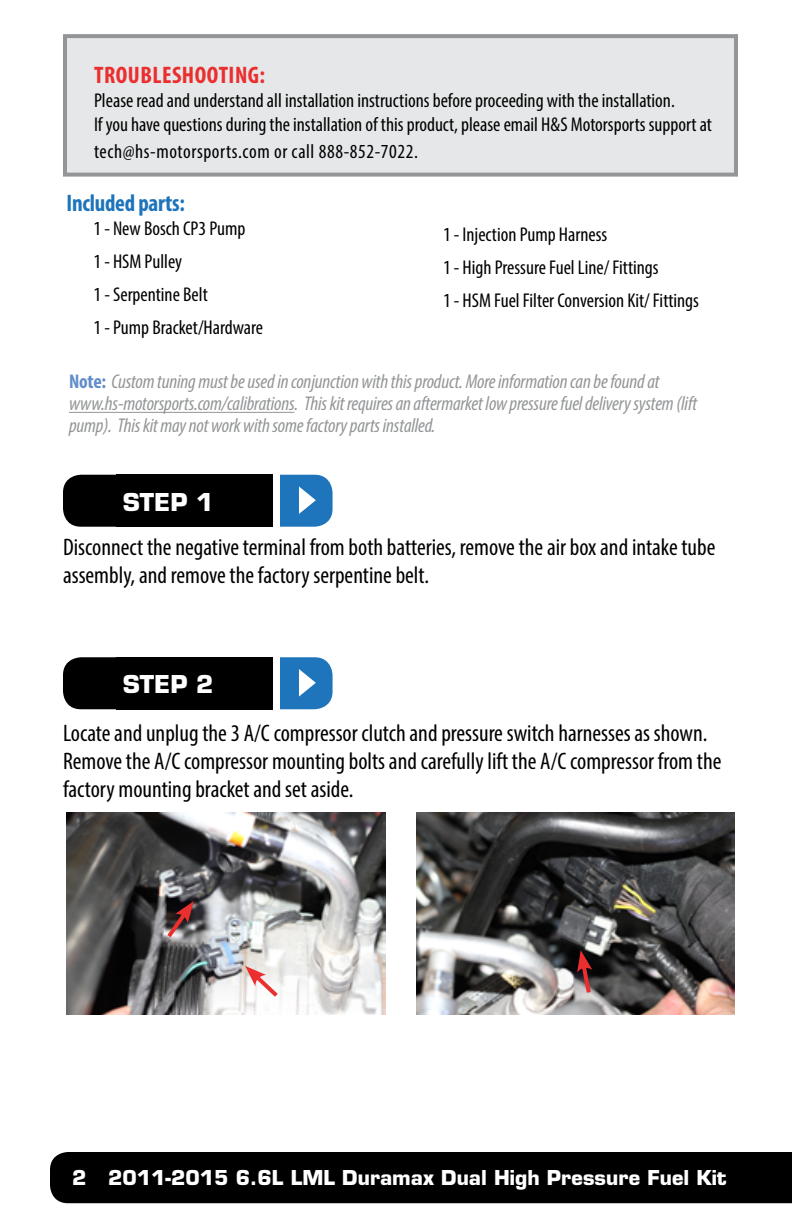
<style>
.page{position:relative;width:792px;height:1224px;background:#fff}
.page>*{position:absolute;margin:0;border:0;box-sizing:border-box;transform-origin:0 0}
.t1{font:condensed 24px/28px "Myriad Pro";color:#000}
.t2{font:700 condensed 24px "Myriad Pro";letter-spacing:.02em;color:#eb2e2e}
.t3{font:700 condensed 24px "Myriad Pro";letter-spacing:-.01em;color:#1e74bb}
.t4{font:700 24px "Eurostile LT Std";color:#fff}
.t5{font:condensed 20px/33px "Myriad Pro";color:#000}
.t6{font:italic condensed 20px/22px "Myriad Pro";letter-spacing:-.01em;color:#939597}
.t7{font:700 20px "Eurostile LT Std";color:#fff}
.t8{font:condensed 20px "Myriad Pro";letter-spacing:.03em;color:#000}
.s1{font-weight:700;font-style:normal;color:#618dc9}
</style>
<div class="page">
<div style="left:50px;top:1152px;width:742px;height:51px;background:#000"></div>
<div style="left:65px;top:36px;width:671px;height:139px;background:#e6e7e8"></div>
<div style="left:63px;top:34px;width:675px;height:143px;border:4px solid #939598"></div>
<img style="left:66px;top:813px;width:319px;height:202px">
<img style="left:416px;top:813px;width:319px;height:202px">
<div style="left:63px;top:475px;width:149px;height:52px;background:#000;border-radius:18px"></div>
<div style="left:253px;top:475px;width:80px;height:52px;background:#1f75bb;border-radius:18px"></div>
<div style="left:116px;top:475px;width:161px;height:52px;background:#000"></div>
<div style="left:273px;top:471px;width:6px;height:58px;background:#fff"></div>
<svg style="left:299px;top:486px;width:17px;height:28px"></svg>
<div style="left:63px;top:657px;width:149px;height:52px;background:#000;border-radius:18px"></div>
<div style="left:253px;top:657px;width:80px;height:52px;background:#1f75bb;border-radius:18px"></div>
<div style="left:116px;top:657px;width:161px;height:52px;background:#000"></div>
<div style="left:273px;top:654px;width:6px;height:57px;background:#fff"></div>
<svg style="left:299px;top:669px;width:17px;height:28px"></svg>
<hr style="left:69px;top:412px;width:225px;height:1px;background:#939597">
<svg style="left:163px;top:901px;width:31px;height:41px"></svg>
<svg style="left:245px;top:966px;width:37px;height:35px"></svg>
<svg style="left:577px;top:950px;width:16px;height:47px"></svg>
<p class="t2" style="left:94px;top:60px;width:172px">TROUBLESHOOTING:</p>
<p class="t5" style="left:94px;top:88px;width:620px;line-height:24px">Please read and understand all installation instructions before proceeding with the installation.<br>If you have questions during the installation of this product, please email H&amp;S Motorsports support at</p>
<p class="t8" style="left:94px;top:139px;width:326px">tech@hs-motorsports.com or call 888-852-7022.</p>
<p class="t3" style="left:66px;top:188px;width:120px">Included parts:</p>
<p class="t5" style="left:94px;top:211px;width:171px">1 - New Bosch CP3 Pump<br>1 - HSM Pulley<br>1 - Serpentine Belt<br>1 - Pump Bracket/Hardware</p>
<p class="t5" style="left:443px;top:217px;width:258px">1 - Injection Pump Harness<br>1 - High Pressure Fuel Line/ Fittings<br>1 - HSM Fuel Filter Conversion Kit/ Fittings</p>
<p class="t6" style="left:69px;top:371px;width:630px"><span class="s1">Note:</span> Custom tuning must be used in conjunction with this product. More information can be found at www.hs-motorsports.com/calibrations. This kit requires an aftermarket low pressure fuel delivery system (lift pump). This kit may not work with some factory parts installed.</p>
<p class="t4" style="left:123px;top:487px;width:92px">STEP 1</p>
<p class="t1" style="left:63px;top:533px;width:654px">Disconnect the negative terminal from both batteries, remove the air box and intake tube assembly, and remove the factory serpentine belt.</p>
<p class="t4" style="left:123px;top:669px;width:92px">STEP 2</p>
<p class="t1" style="left:63px;top:719px;width:660px">Locate and unplug the 3 A/C compressor clutch and pressure switch harnesses as shown.<br>Remove the A/C compressor mounting bolts and carefully lift the A/C compressor from the factory mounting bracket and set aside.</p>
<p class="t7" style="left:72px;top:1165px;width:656px">2 2011-2015 6.6L LML Duramax Dual High Pressure Fuel Kit</p>
</div>
